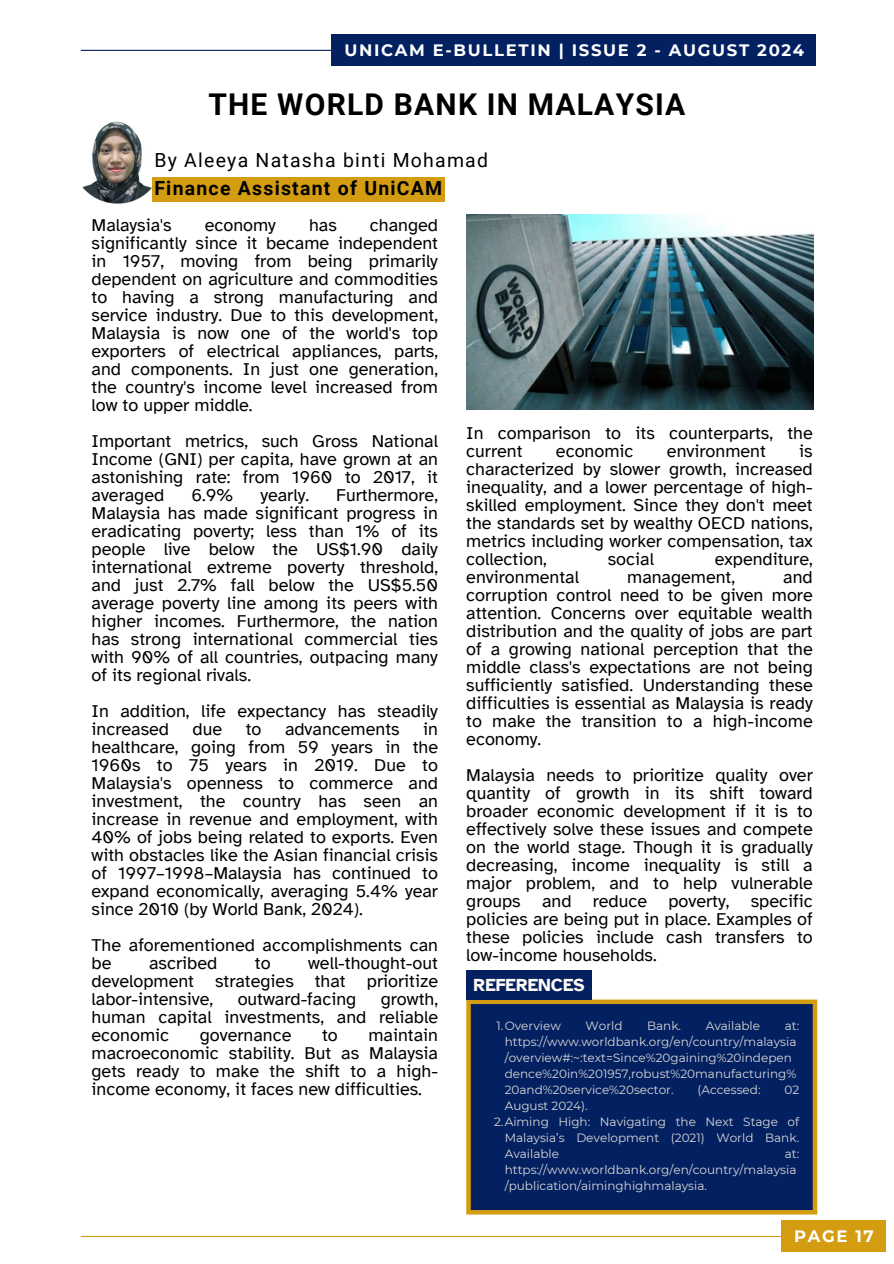
<style>
.page{position:relative;width:894px;height:1264px;background:#fff}
.page>*{position:absolute;margin:0;border:0;box-sizing:border-box;transform-origin:0 0}
.t1{font:700 30px "Roboto";letter-spacing:.04em;color:#000}
.t2{font:19.5px "Roboto";letter-spacing:.065em;color:#000}
.t3{font:700 19.5px "Roboto";letter-spacing:.065em;color:#000}
.t4{font:18px/18px "Atkinson Hyperlegible";color:#000;text-align:justify}
.t5{font:700 18px "Atkinson Hyperlegible";color:#fffbf7}
.t6{font:700 16.5px "Montserrat";letter-spacing:.1em;color:#fff}
.t7{font:12px/16px "Montserrat";color:#d9d9d9}
</style>
<div class="page">
<hr style="left:81px;top:50px;width:731px;height:1px;background:#032060">
<hr style="left:81px;top:1235px;width:731px;height:1px;background:#d49d11">
<img style="left:82px;top:121px;width:71px;height:83px">
<img style="left:466px;top:214px;width:346px;height:195px">
<div style="left:468px;top:1001px;width:347px;height:211px;background:#032060"></div>
<svg style="left:466px;top:1004px;width:4px;height:205px"></svg>
<div style="left:812px;top:1004px;width:5px;height:205px;background:#d49d11"></div>
<div style="left:466px;top:999px;width:351px;height:5px;background:#d49d11"></div>
<div style="left:466px;top:1209px;width:351px;height:5px;background:#d49d11"></div>
<div style="left:331px;top:35px;width:484px;height:31px;background:#032060"></div>
<div style="left:153px;top:177px;width:292px;height:25px;background:#d49d11"></div>
<div style="left:780px;top:1220px;width:105px;height:32px;background:#d49d11"></div>
<div style="left:466px;top:970px;width:125px;height:29px;background:#032060"></div>
<h4 class="t6" style="left:344px;top:40px;width:461px">UNICAM E-BULLETIN | ISSUE 2 - AUGUST 2024</h4>
<h3 class="t1" style="left:208px;top:88px;width:478px">THE WORLD BANK IN MALAYSIA</h3>
<h4 class="t2" style="left:154px;top:149px;width:335px">By Aleeya Natasha binti Mohamad</h4>
<h4 class="t3" style="left:154px;top:177px;width:289px">Finance Assistant of UniCAM</h4>
<p class="t4" style="left:91px;top:216px;width:82px">Malaysia's</p>
<p class="t4" style="left:205px;top:216px;width:73px">economy</p>
<p class="t4" style="left:309px;top:216px;width:29px">has</p>
<p class="t4" style="left:91px;top:216px;width:348px;text-indent:278px">changed significantly since it became independent in 1957, moving from being primarily dependent on agriculture and commodities to having a strong manufacturing and service industry. Due to this development, Malaysia is now one of the world's top exporters of electrical appliances, parts, and components. In just one generation, the country's income level increased from low to upper middle.</p>
<h4 class="t4" style="left:91px;top:432px;width:348px">Important metrics, such Gross National Income (GNI) per capita, have grown at an astonishing rate: from 1960 to 2017, it averaged</h4>
<h4 class="t4" style="left:191px;top:486px;width:43px">6.9%</h4>
<h4 class="t4" style="left:260px;top:486px;width:50px">yearly.</h4>
<h4 class="t4" style="left:91px;top:486px;width:348px;text-indent:244px">Furthermore, Malaysia has made significant progress in eradicating poverty; less than 1% of its people live below the US$1.90 daily international extreme poverty threshold, and just 2.7% fall below the US$5.50 average poverty line among its peers with higher incomes. Furthermore, the nation has strong international commercial ties with 90% of all countries, outpacing many of its regional rivals.</h4>
<h4 class="t4" style="left:91px;top:702px;width:348px">In addition, life expectancy has steadily increased</h4>
<h4 class="t4" style="left:91px;top:720px;width:348px;text-indent:331px">in healthcare, going from 59 years in the 1960s to 75 years in 2019. Due to Malaysia's openness to commerce and investment, the country has seen an increase in revenue and employment, with 40% of jobs being related to exports. Even with obstacles like the Asian financial crisis of 1997–1998–Malaysia has continued to expand economically, averaging 5.4% year since 2010 (by World Bank, 2024).</h4>
<h2 class="t4" style="left:91px;top:936px;width:348px">The aforementioned accomplishments can be</h2>
<h4 class="t4" style="left:192px;top:720px;width:31px">due</h4>
<h4 class="t4" style="left:245px;top:720px;width:17px">to</h4>
<h4 class="t4" style="left:285px;top:720px;width:116px">advancements</h4>
<h2 class="t4" style="left:149px;top:954px;width:70px">ascribed</h2>
<h2 class="t4" style="left:255px;top:954px;width:17px">to</h2>
<h2 class="t4" style="left:91px;top:954px;width:348px;text-indent:216px">well-thought-out development strategies that prioritize labor-intensive,</h2>
<h2 class="t4" style="left:238px;top:990px;width:120px">outward-facing</h2>
<h2 class="t4" style="left:91px;top:990px;width:348px;text-indent:289px">growth, human capital investments, and reliable economic</h2>
<h2 class="t4" style="left:91px;top:1026px;width:348px;text-indent:277px">maintain macroeconomic stability. But as Malaysia gets ready to make the shift to a high&shy;income economy, it faces new difficulties.</h2>
<h2 class="t4" style="left:200px;top:1026px;width:93px">governance</h2>
<h2 class="t4" style="left:322px;top:1026px;width:17px">to</h2>
<p class="t4" style="left:466px;top:423px;width:348px">In comparison to its counterparts, the current</p>
<p class="t4" style="left:466px;top:441px;width:348px;text-indent:333px">is characterized by slower growth, increased inequality, and a lower percentage of high&shy;skilled employment. Since they don't meet the standards set by wealthy OECD nations, metrics including worker compensation, tax collection,</p>
<p class="t4" style="left:556px;top:441px;width:79px">economic</p>
<p class="t4" style="left:666px;top:441px;width:100px">environment</p>
<p class="t4" style="left:607px;top:549px;width:48px">social</p>
<p class="t4" style="left:714px;top:549px;width:99px">expenditure,</p>
<p class="t4" style="left:466px;top:567px;width:114px">environmental</p>
<p class="t4" style="left:627px;top:567px;width:109px">management,</p>
<p class="t4" style="left:466px;top:567px;width:348px;text-indent:317px">and corruption control need to be given more attention. Concerns over equitable wealth distribution and the quality of jobs are part of a growing national perception that the middle class's expectations are not being sufficiently satisfied. Understanding these difficulties is essential as Malaysia is ready to make the transition to a high-income economy.</p>
<p class="t4" style="left:466px;top:765px;width:348px">Malaysia needs to prioritize quality over quantity of growth in its shift toward broader economic development if it is to effectively solve these issues and compete on the world stage. Though it is gradually decreasing, income inequality is still a major problem, and to help vulnerable groups and reduce poverty, specific policies are being put in place. Examples of these policies include cash transfers to low-income households.</p>
<p class="t5" style="left:473px;top:973px;width:112px">REFERENCES</p>
<p class="t7" style="left:496px;top:1017px;width:66px">1.Overview</p>
<p class="t7" style="left:585px;top:1017px;width:39px">World</p>
<p class="t7" style="left:647px;top:1017px;width:36px">Bank.</p>
<p class="t7" style="left:705px;top:1017px;width:56px">Available</p>
<p class="t7" style="left:504px;top:1017px;width:296px;text-indent:280px">at: https://www.worldbank.org/en/country/malaysia /overview#:~:text=Since%20gaining%20indepen dence%20in%201957,robust%20manufacturing% 20and%20service%20sector.</p>
<p class="t7" style="left:697px;top:1081px;width:64px">(Accessed:</p>
<p class="t7" style="left:784px;top:1081px;width:16px">02</p>
<p class="t7" style="left:504px;top:1097px;width:84px">August 2024).</p>
<h4 class="t7" style="left:504px;top:1113px;width:296px;text-align:justify;text-indent:-11px">2.Aiming High: Navigating the Next Stage of Malaysia’s Development (2021) World Bank.<br>Available</h4>
<h4 class="t7" style="left:504px;top:1145px;width:296px;text-indent:280px">at: https://www.worldbank.org/en/country/malaysia /publication/aiminghighmalaysia.</h4>
<h4 class="t6" style="left:793px;top:1226px;width:81px">PAGE 17</h4>
</div>
